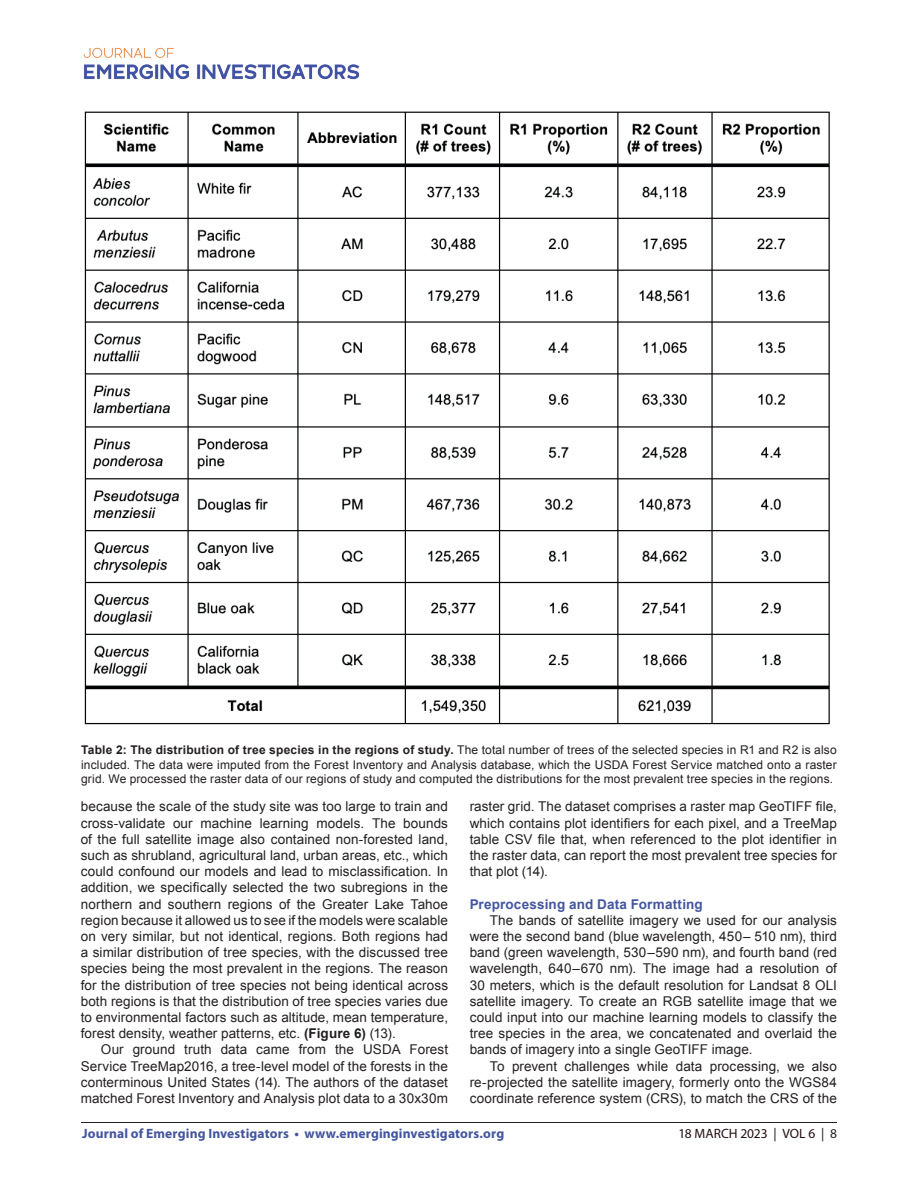
<style>
.page{position:relative;width:918px;height:1188px;background:#fff}
.page>*{position:absolute;margin:0;border:0;box-sizing:border-box;transform-origin:0 0}
.t1{font:13.5px/16.2px "Arial";letter-spacing:.005em;color:#231f20;text-align:justify}
.t2{font:700 13.5px "Myriad Pro";letter-spacing:.01em;color:#43559f}
.t3{font:700 13.5px "Arial";letter-spacing:.015em;color:#43559f}
.t4{font:13.5px "Myriad Pro";letter-spacing:-.005em;color:#230e10}
.t5{font:12px/14.4px "Arial";letter-spacing:.01em;color:#231f20;text-align:justify}
.s1{font-weight:700}
.s2{color:#231f20}
</style>
<div class="page">
<hr style="left:81px;top:1122px;width:756px;height:1px;background:#231f20">
<img style="left:83px;top:47px;width:277px;height:33px">
<img style="left:84px;top:111px;width:746px;height:614px">
<p class="t5" style="left:81px;top:743px;width:757px"><span class="s1">Table 2: The distribution of tree species in the regions of study.</span> The total number of trees of the selected species in R1 and R2 is also included. The data were imputed from the Forest Inventory and Analysis database, which the USDA Forest Service matched onto a raster grid. We processed the raster data of our regions of study and computed the distributions for the most prevalent tree species in the regions.</p>
<p class="t1" style="left:81px;top:799px;width:369px">because the scale of the study site was too large to train and cross-validate our machine learning models. The bounds of the full satellite image also contained non-forested land, such as shrubland, agricultural land, urban areas, etc., which could confound our models and lead to misclassification. In addition, we specifically selected the two subregions in the northern and southern regions of the Greater Lake Tahoe region because it allowed us to see if the models were scalable on very similar, but not identical, regions. Both regions had a similar distribution of tree species, with the discussed tree species being the most prevalent in the regions. The reason for the distribution of tree species not being identical across both regions is that the distribution of tree species varies due to environmental factors such as altitude, mean temperature, forest density, weather patterns, etc. <span class="s1">(Figure 6)</span> (13).</p>
<p class="t1" style="left:81px;top:1042px;width:369px;text-indent:20px">Our ground truth data came from the USDA Forest Service TreeMap2016, a tree-level model of the forests in the conterminous United States (14). The authors of the dataset matched Forest Inventory and Analysis plot data to a 30x30m</p>
<p class="t1" style="left:470px;top:799px;width:369px">raster grid. The dataset comprises a raster map GeoTIFF file, which contains plot identifiers for each pixel, and a TreeMap table CSV file that, when referenced to the plot identifier in the raster data, can report the most prevalent tree species for that plot (14).</p>
<p class="t3" style="left:470px;top:895px;width:235px">Preprocessing and Data Formatting</p>
<p class="t1" style="left:470px;top:912px;width:369px;text-indent:20px">The bands of satellite imagery we used for our analysis were the second band (blue wavelength, 450– 510 nm), third band (green wavelength, 530–590 nm), and fourth band (red wavelength, 640–670 nm). The image had a resolution of 30 meters, which is the default resolution for Landsat 8 OLI satellite imagery. To create an RGB satellite image that we could input into our machine learning models to classify the tree species in the area, we concatenated and overlaid the bands of imagery into a single GeoTIFF image.</p>
<p class="t1" style="left:470px;top:1058px;width:369px;text-indent:20px">To prevent challenges while data processing, we also re-projected the satellite imagery, formerly onto the WGS84 coordinate reference system (CRS), to match the CRS of the</p>
<p class="t2" style="left:82px;top:1125px;width:424px">Journal of Emerging Investigators • www.emerginginvestigators.org</p>
<p class="t4" style="left:678px;top:1125px;width:160px">18 MARCH 2023 | VOL 6 | <span class="s2">8</span></p>
</div>
